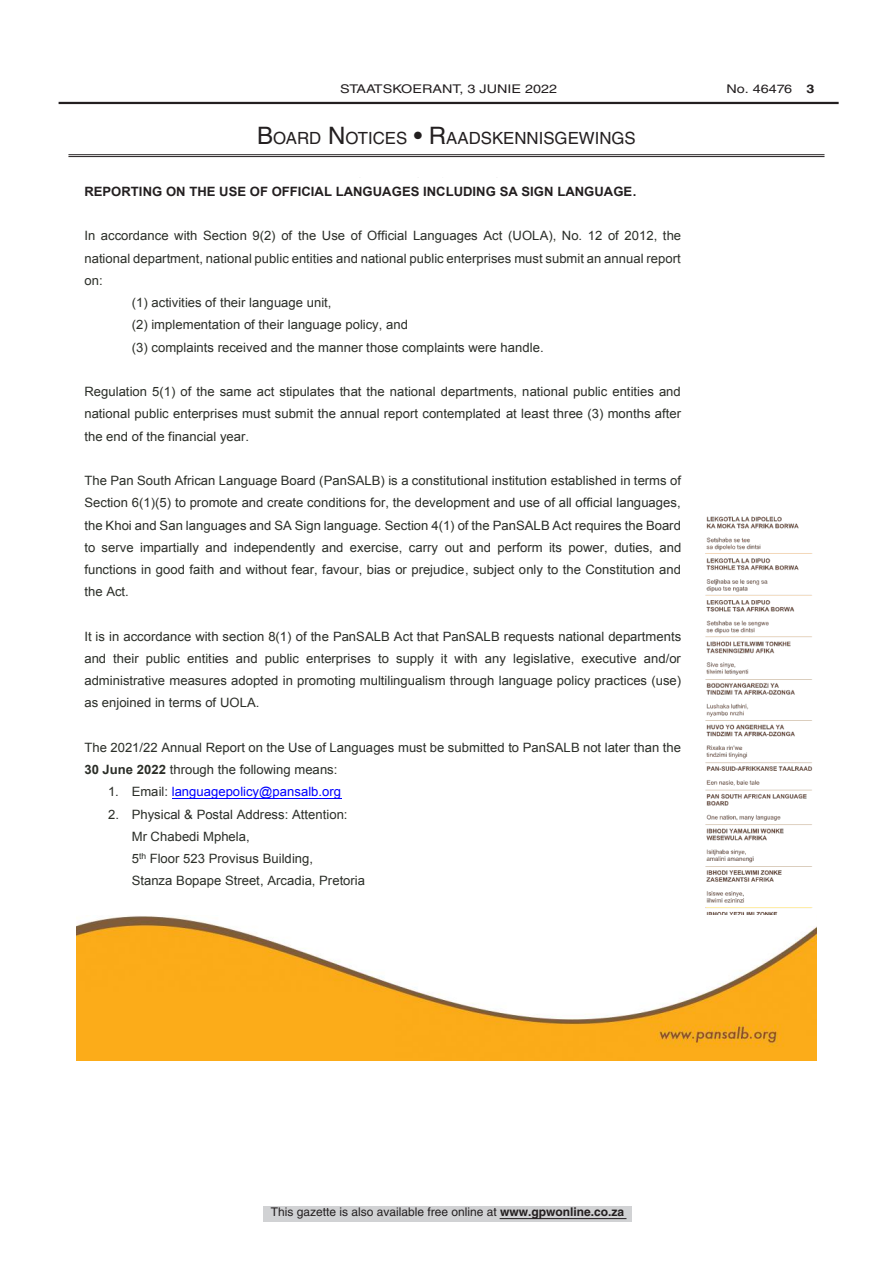
<style>
.page{position:relative;width:893px;height:1263px;background:#fff}
.page>*{position:absolute;margin:0;border:0;box-sizing:border-box;transform-origin:0 0}
.CN_NTypeHd_TOC{font:16.8px "Helvetica LT Std";color:#231f20}
.CN_SubHB_10{font:700 15px "Helvetica LT Std";color:#231f20}
.t1{font:12.9px/22.4px "Arial";color:#2b2e28;text-align:justify}
.t2{font:700 12.9px "Arial";color:#231f20}
.t3{font:12.9px "Arial";color:#00f}
.t4{font:12px "Helvetica LT Std";color:#231f20}
.t5{font:12px "Helvetica LT Std";color:#231f20;scale:1.2 1}
.t6{font:10.35px/11.9px "Arial";letter-spacing:-.005em;color:#231f20;text-align:center}
.s1{font-weight:700}
.s2{color:#00f}
.s3{color:#2b2e28}
.s4{font-size:24px}
</style>
<div class="page">
<div style="left:263px;top:1206px;width:369px;height:16px;background:#d1d2d4"></div>
<hr style="left:500px;top:1218px;width:126px;height:1px;background:#231f20">
<hr style="left:59px;top:102px;width:780px;height:2px;background:#231f20">
<hr style="left:68px;top:154px;width:756px;height:1px;background:#231f20">
<hr style="left:68px;top:156px;width:756px;height:1px;background:#231f20">
<img style="left:705px;top:516px;width:108px;height:399px">
<img style="left:76px;top:916px;width:741px;height:145px">
<hr style="left:172px;top:798px;width:169px;height:1px;background:#00f">
<p class="t5" style="left:340px;top:82px;width:182px">STAATSKOERANT, 3 Jun ie 2022</p>
<p class="t5" style="left:726px;top:82px;width:75px">No. 46476 <span class="s1">3</span></p>
<p class="t6" style="left:284px;top:125px;width:223px">Email: <span class="s2">keitumetse@pansalb.org<br></span>Tel No: (012) 341 9638 Fax No: (012) 341 5938</p>
<p class="t2" style="left:84px;top:183px;width:553px">REPORTING ON THE USE OF OFFICIAL LANGUAGES INCLUDING SA SIGN LANGUAGE.</p>
<p class="t1" style="left:84px;top:225px;width:598px">In accordance with Section 9(2) of the Use of Official Languages Act (UOLA), No. 12 of 2012, the</p>
<p class="t1" style="left:85px;top:247px;width:598px">national department, national public entities and national public enterprises must submit an annual report</p>
<p class="t1" style="left:85px;top:269px;width:20px">on:</p>
<p class="t1" style="left:132px;top:291px;width:201px">(1) activities of their language unit,</p>
<p class="t1" style="left:132px;top:314px;width:278px">(2) implementation of their language policy, and</p>
<p class="t1" style="left:132px;top:336px;width:413px">(3) complaints received and the manner those complaints were handle.</p>
<p class="t1" style="left:84px;top:380px;width:598px">Regulation 5(1) of the same act stipulates that the national departments, national public entities and national public enterprises must submit the annual report contemplated at least three (3) months after the end of the financial year.</p>
<p class="t1" style="left:84px;top:469px;width:598px">The Pan South African Language Board (PanSALB) is a constitutional institution established in terms of Section 6(1)(5) to promote and create conditions for, the development and use of all official languages, the Khoi and San languages and SA Sign language. Section 4(1) of the PanSALB Act requires the Board to serve impartially and independently and exercise, carry out and perform its power, duties, and functions in good faith and without fear, favour, bias or prejudice, subject only to the Constitution and the Act.</p>
<p class="t1" style="left:84px;top:625px;width:598px">It is in accordance with section 8(1) of the PanSALB Act that PanSALB requests national departments and their public entities and public enterprises to supply it with any legislative, executive and/or administrative measures adopted in promoting multilingualism through language policy practices (use) as enjoined in terms of UOLA.</p>
<p class="t1" style="left:84px;top:736px;width:598px">The 2021/22 Annual Report on the Use of Languages must be submitted to PanSALB not later than the<br><span class="s1">30 June 2022</span> through the following means:</p>
<p class="t3" style="left:108px;top:783px;width:234px"><span class="s3">1. Email:</span> languagepolicy@pansalb.org</p>
<p class="t1" style="left:132px;top:803px;width:235px;text-align:left;text-indent:-24px">2. Physical &amp; Postal Address: Attention:<br>Mr Chabedi Mphela,<br>5<sup>th</sup> Floor 523 Provisus Building,<br>Stanza Bopape Street, Arcadia, Pretoria</p>
<p class="CN_NTypeHd_TOC" style="left:257px;top:128px;width:380px"><span class="s4">B</span>OARD <span class="s4">N</span>OTICES <span class="s4">• R</span>AADSKENN ISGEWINGS</p>
<p class="CN_SubHB_10" style="left:343px;top:175px;width:208px">BOARD NOTICE 290 OF 2022</p>
<p class="t4" style="left:271px;top:1204px;width:355px">This gazette is also available free online at <span class="s1">www.gpwonline.co.za</span></p>
</div>
